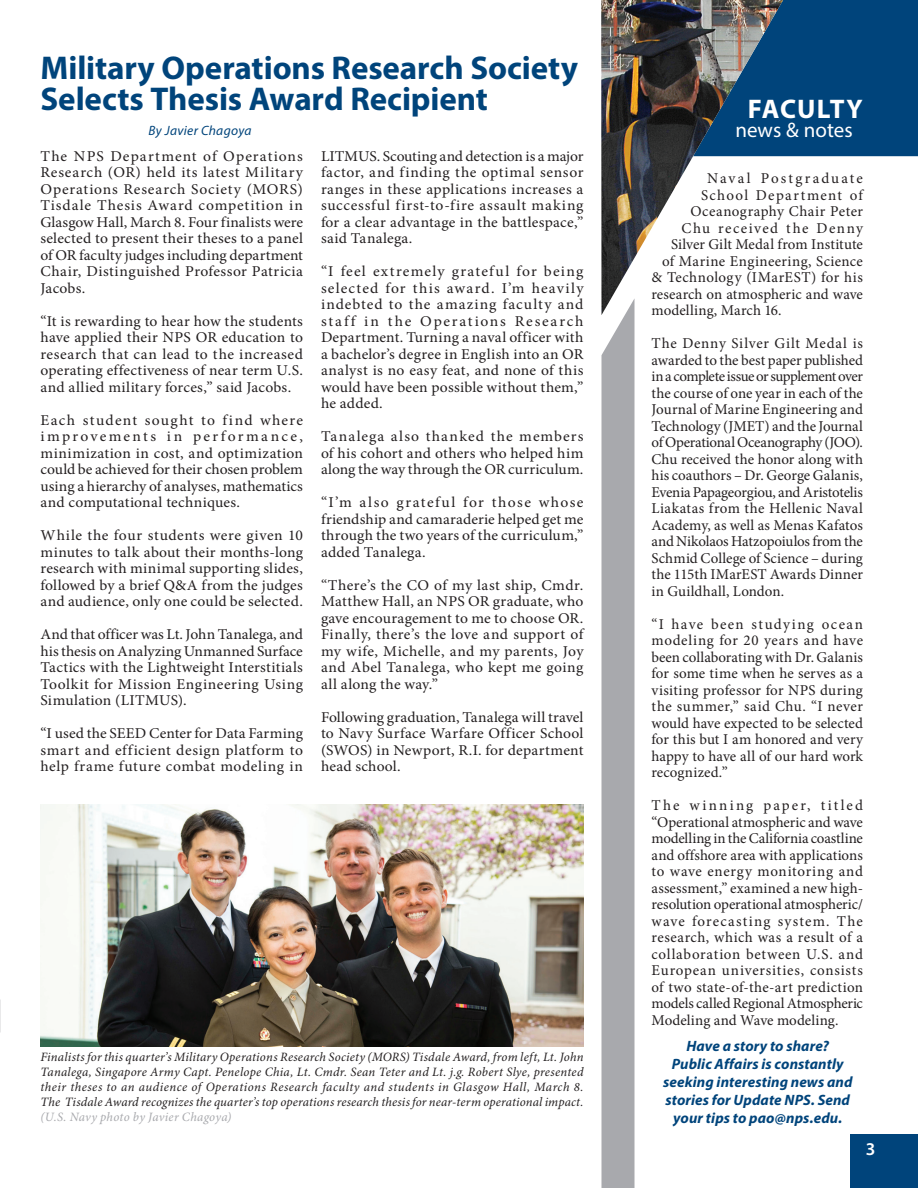
<style>
.page{position:relative;width:918px;height:1188px;background:#fff}
.page>*{position:absolute;margin:0;border:0;box-sizing:border-box;transform-origin:0 0}
.t1{font:700 33px/31.5px "Myriad Pro";letter-spacing:-.005em;color:#00447b}
.t2{font:700 27px "Myriad Pro";letter-spacing:.025em;color:#fff}
.t3{font:21px "Myriad Pro";color:#fff}
.t4{font:600 18px "Myriad Pro";color:#fff}
.t5{font:15px/16.5px "Minion Pro";letter-spacing:.02em;color:#231f20;text-align:justify;scale:1.04 1}
.t6{font:15px/16.5px "Minion Pro";letter-spacing:.02em;color:#231f20;text-align:justify}
.t7{font:italic 700 15px/18px "Myriad Pro";letter-spacing:.005em;color:#00447b;text-align:center}
.t8{font:15px "Minion Pro";color:#231f20}
.t9{font:15px "Minion Pro";letter-spacing:.095em;color:#231f20}
.t10{font:15px "Minion Pro";letter-spacing:.09em;color:#231f20}
.t11{font:15px "Minion Pro";letter-spacing:.14em;color:#231f20}
.t12{font:italic 13.5px "Myriad Pro";letter-spacing:.025em;color:#00447b}
.t13{font:italic 12.75px/15px "Minion Pro";letter-spacing:.01em;color:#231f20;text-align:justify}
.t14{font:italic 12.75px "Minion Pro";letter-spacing:.02em;color:#a8a9ad}
</style>
<div class="page">
<div style="left:783px;top:0;width:135px;height:156px;background:#00447b"></div>
<div style="left:602px;top:315px;width:33px;height:873px;background:#a8a9ad"></div>
<img style="left:601px;top:0;width:182px;height:315px">
<img style="left:40px;top:805px;width:544px;height:241px">
<div style="left:850px;top:1134px;width:68px;height:54px;background:#00447b"></div>
<h1 class="t1" style="left:40px;top:51px;width:539px">Military Operations Research Society<br>Selects Thesis Award Recipient</h1>
<p class="t12" style="left:148px;top:123px;width:105px">By Javier Chagoya</p>
<p class="t5" style="left:40px;top:148px;width:254px">The NPS Department of Operations Research (OR) held its latest Military Operations Research Society (MORS)<br>Tisdale Thesis Award competition in Glasgow Hall, March 8. Four finalists were selected to present their theses to a panel of OR faculty judges including department Chair, Distinguished Professor Patricia Jacobs.</p>
<p class="t5" style="left:40px;top:313px;width:254px">“It is rewarding to hear how the students have applied their NPS OR education to research that can lead to the increased operating effectiveness of near term U.S. and allied military forces,” said Jacobs.</p>
<p class="t5" style="left:40px;top:412px;width:254px">Each student sought to find where improvements in performance, minimization in cost, and optimization could be achieved for their chosen problem using a hierarchy of analyses, mathematics and computational techniques.</p>
<p class="t5" style="left:40px;top:527px;width:254px">While the four students were given 10 minutes to talk about their months-long research with minimal supporting slides, followed by a brief Q&amp;A from the judges and audience, only one could be selected.</p>
<p class="t5" style="left:40px;top:626px;width:254px">And that officer was Lt. John Tanalega, and his thesis on Analyzing Unmanned Surface Tactics with the Lightweight Interstitials Toolkit for Mission Engineering Using Simulation (LITMUS).</p>
<p class="t5" style="left:40px;top:725px;width:254px">“I used the SEED Center for Data Farming smart and efficient design platform to help frame future combat modeling in</p>
<p class="t5" style="left:321px;top:148px;width:254px">LITMUS. Scouting and detection is a major factor, and finding the optimal sensor ranges in these applications increases a successful first-to-fire assault making for a clear advantage in the battlespace,” said Tanalega.</p>
<p class="t5" style="left:321px;top:263px;width:254px">“I feel extremely grateful for being selected for this award. I’m heavily indebted to the amazing faculty and staff in the Operations Research Department. Turning a naval officer with a bachelor’s degree in English into an OR analyst is no easy feat, and none of this would have been possible without them,” he added.</p>
<p class="t5" style="left:321px;top:428px;width:254px">Tanalega also thanked the members of his cohort and others who helped him along the way through the OR curriculum.</p>
<p class="t5" style="left:321px;top:494px;width:254px">“I’m also grateful for those whose friendship and camaraderie helped get me through the two years of the curriculum,” added Tanalega.</p>
<p class="t5" style="left:321px;top:577px;width:254px">“There’s the CO of my last ship, Cmdr.<br>Matthew Hall, an NPS OR graduate, who gave encouragement to me to choose OR.<br>Finally, there’s the love and support of my wife, Michelle, and my parents, Joy and Abel Tanalega, who kept me going all along the way.”</p>
<p class="t5" style="left:321px;top:709px;width:254px">Following graduation, Tanalega will travel to Navy Surface Warfare Officer School (SWOS) in Newport, R.I. for department head school.</p>
<p class="t13" style="left:40px;top:1050px;width:545px">Finalists for this quarter’s Military Operations Research Society (MORS) Tisdale Award, from left, Lt. John Tanalega, Singapore Army Capt. Penelope Chia, Lt. Cmdr. Sean Teter and Lt. j.g. Robert Slye, presented their theses to an audience of Operations Research faculty and students in Glasgow Hall, March 8.<br>The Tisdale Award recognizes the quarter’s top operations research thesis for near-term operational impact.</p>
<p class="t14" style="left:40px;top:1110px;width:193px">(U.S. Navy photo by Javier Chagoya)</p>
<h2 class="t2" style="left:748px;top:91px;width:117px">FACULTY</h2>
<h3 class="t3" style="left:735px;top:117px;width:119px">news &amp; notes</h3>
<p class="t11" style="left:707px;top:169px;width:158px">Naval Postgraduate</p>
<p class="t10" style="left:701px;top:185px;width:164px">School Department of</p>
<p class="t6" style="left:691px;top:203px;width:174px">Oceanography Chair Peter</p>
<p class="t9" style="left:682px;top:218px;width:183px">Chu received the Denny</p>
<p class="t8" style="left:671px;top:235px;width:193px">Silver Gilt Medal from Institute</p>
<p class="t6" style="left:662px;top:253px;width:202px">of Marine Engineering, Science</p>
<p class="t6" style="left:652px;top:269px;width:213px">&amp; Technology (IMarEST) for his</p>
<p class="t8" style="left:652px;top:284px;width:213px">research on atmospheric and wave</p>
<p class="t6" style="left:652px;top:302px;width:132px">modelling, March 16.</p>
<p class="t6" style="left:652px;top:335px;width:213px">The Denny Silver Gilt Medal is awarded to the best paper published in a complete issue or supplement over the course of one year in each of the Journal of Marine Engineering and Technology (JMET) and the Journal of Operational Oceanography (JOO).<br>Chu received the honor along with his coauthors – Dr. George Galanis, Evenia Papageorgiou, and Aristotelis Liakatas from the Hellenic Naval Academy, as well as Menas Kafatos and Nikolaos Hatzopoiulos from the Schmid College of Science – during the 115th IMarEST Awards Dinner in Guildhall, London.</p>
<p class="t6" style="left:652px;top:616px;width:213px">“I have been studying ocean modeling for 20 years and have been collaborating with Dr. Galanis for some time when he serves as a visiting professor for NPS during the summer,” said Chu. “I never would have expected to be selected for this but I am honored and very happy to have all of our hard work recognized.”</p>
<p class="t6" style="left:652px;top:797px;width:213px">The winning paper, titled “Operational atmospheric and wave modelling in the California coastline and offshore area with applications to wave energy monitoring and assessment,” examined a new high&shy;resolution operational atmospheric/ wave forecasting system. The research, which was a result of a collaboration between U.S. and European universities, consists of two state-of-the-art prediction models called Regional Atmospheric Modeling and Wave modeling.</p>
<p class="t7" style="left:663px;top:1036px;width:191px">Have a story to share?<br>Public Affairs is constantly seeking interesting news and stories for Update NPS. Send your tips to pao@nps.edu.</p>
<p class="t4" style="left:866px;top:1138px;width:11px">3</p>
</div>
